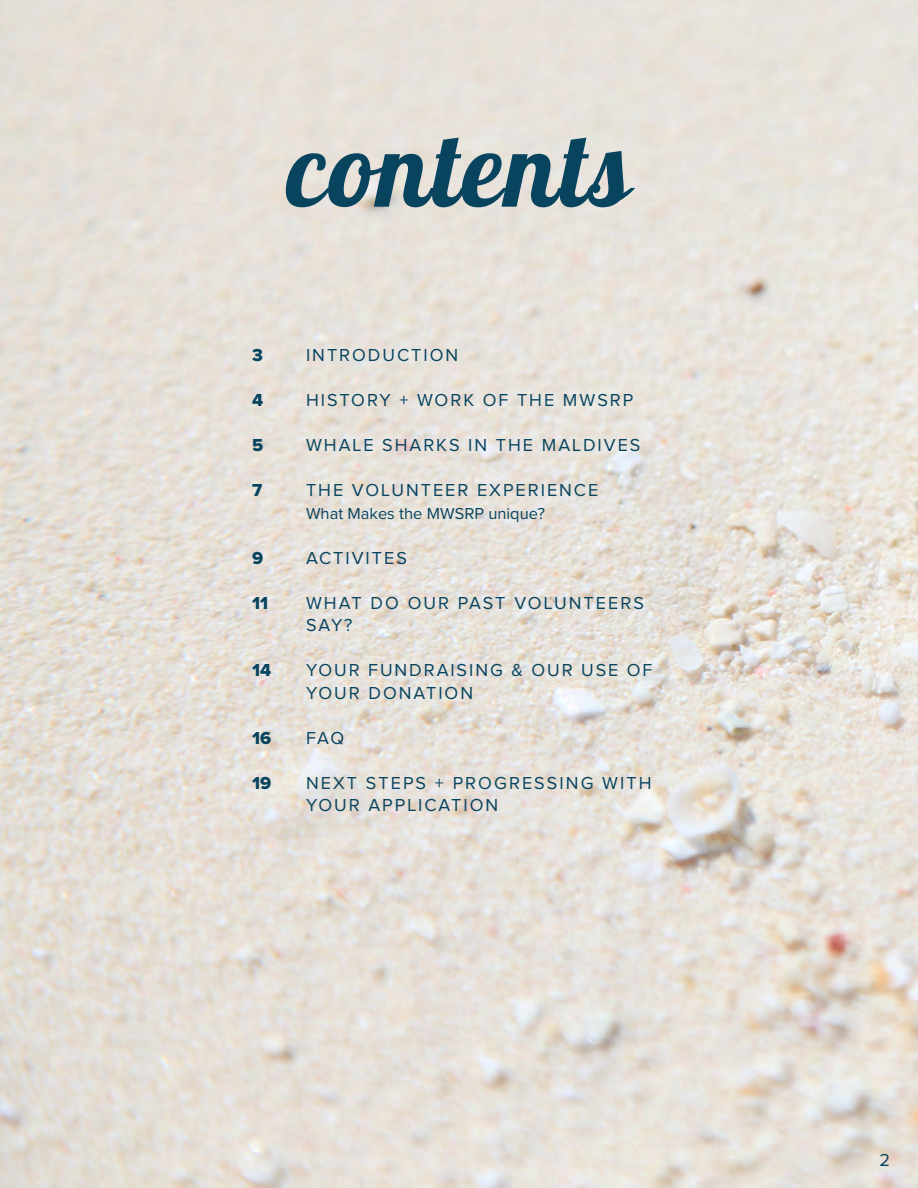
<style>
.page{position:relative;width:918px;height:1188px;background:#fff}
.page>*{position:absolute;margin:0;border:0;box-sizing:border-box;transform-origin:0 0}
.t1{font:105px "Lobster 1.4";letter-spacing:.02em;color:#09445f}
.t2{font:18px/22.5px "Proxima Nova";letter-spacing:.11em;color:#09445f}
.t3{font:18px "Proxima Nova Extrabld";color:#09445f}
.t4{font:16.5px "Proxima Nova";color:#09445f}
</style>
<div class="page">
<img style="left:0;top:0;width:918px;height:1188px">
<h1 class="t1" style="left:287px;top:102px;width:345px">contents</h1>
<p class="t3" style="left:252px;top:347px;width:12px">3</p>
<p class="t2" style="left:306px;top:345px;width:154px">INTRODUCTION</p>
<p class="t3" style="left:252px;top:392px;width:13px">4</p>
<p class="t2" style="left:306px;top:390px;width:329px">HISTORY + WORK OF THE MWSRP</p>
<p class="t3" style="left:252px;top:437px;width:13px">5</p>
<p class="t2" style="left:306px;top:435px;width:336px">WHALE SHARKS IN THE MALDIVES</p>
<p class="t3" style="left:252px;top:482px;width:12px">7</p>
<p class="t2" style="left:306px;top:480px;width:294px">THE VOLUNTEER EXPERIENCE</p>
<p class="t4" style="left:306px;top:505px;width:241px">What Makes the MWSRP unique?</p>
<p class="t3" style="left:252px;top:549px;width:13px">9</p>
<p class="t2" style="left:306px;top:547px;width:102px">ACTIVITES</p>
<p class="t3" style="left:252px;top:594px;width:18px">11</p>
<p class="t2" style="left:306px;top:592px;width:340px">WHAT DO OUR PAST VOLUNTEERS<br>SAY?</p>
<p class="t3" style="left:252px;top:662px;width:21px">14</p>
<p class="t2" style="left:306px;top:660px;width:348px">YOUR FUNDRAISING &amp; OUR USE OF<br>YOUR DONATION</p>
<p class="t3" style="left:252px;top:729px;width:21px">16</p>
<p class="t2" style="left:306px;top:727px;width:40px">FAQ</p>
<p class="t3" style="left:252px;top:774px;width:21px">19</p>
<p class="t2" style="left:306px;top:772px;width:347px">NEXT STEPS + PROGRESSING WITH<br>YOUR APPLICATION</p>
<p class="t2" style="left:880px;top:1149px;width:12px">2</p>
</div>
